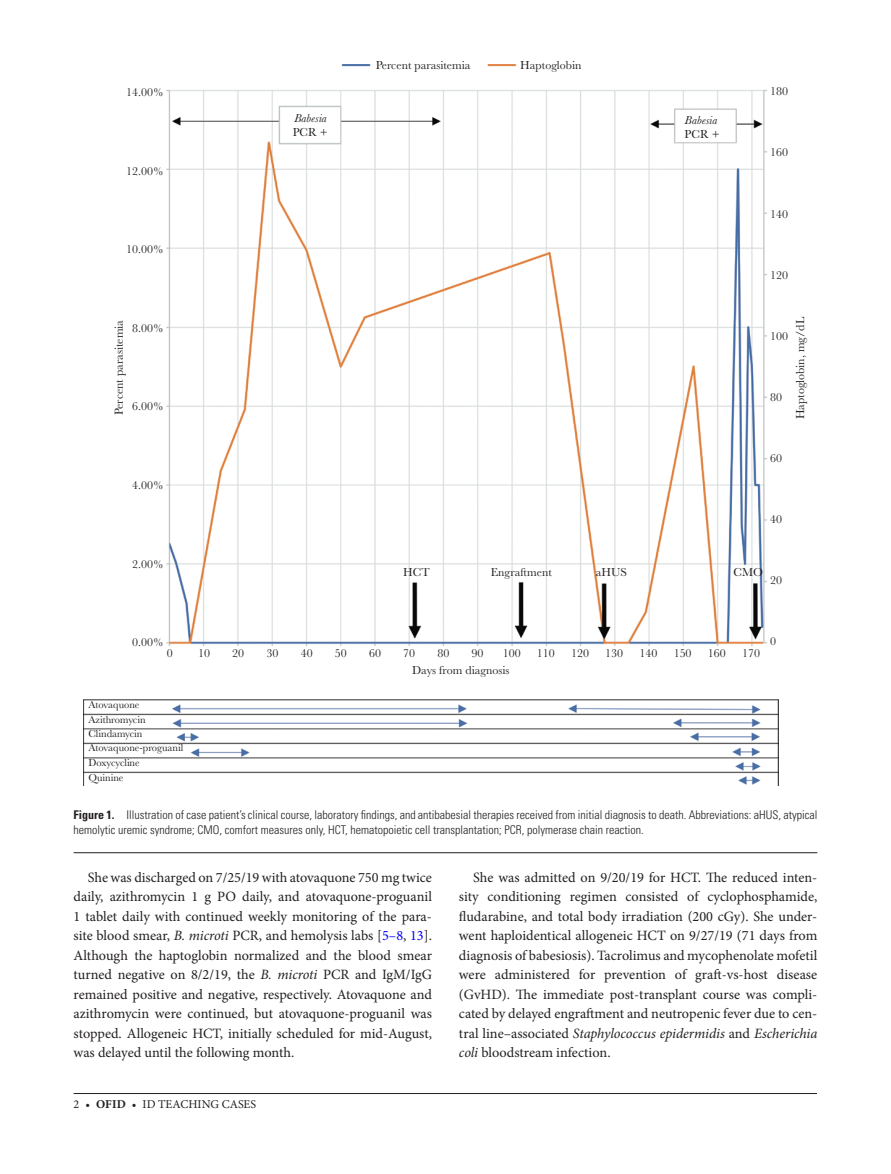
<style>
.page{position:relative;width:891px;height:1174px;background:#fff}
.page>*{position:absolute;margin:0;border:0;box-sizing:border-box;transform-origin:0 0}
.t1{font:14.25px/19.5px "Minion Pro";color:#231f20;text-align:justify}
.t2{font:300 condensed 12px/15px "Univers LT Std";color:#231f20}
.t3{font:12px "Baskerville MT Std";color:#231f20}
.t4{font:12px "Minion Pro";color:#231f20}
.t5{font:italic 12px "Baskerville MT Std";color:#231f20}
.t6{font:10.5px/14.5px "Baskerville MT Std";color:#231f20}
.s1{font-weight:700}
.s2{font-style:italic}
.s3{color:#00f}
</style>
<div class="page">
<hr style="left:74px;top:1093px;width:743px;height:1px;background:#231f20">
<hr style="left:74px;top:852px;width:743px;height:1px;background:#231f20">
<img style="left:84px;top:64px;width:694px;height:722px">
<p class="t3" style="left:126px;top:85px;width:39px">14.00%</p>
<p class="t3" style="left:126px;top:164px;width:39px">12.00%</p>
<p class="t3" style="left:126px;top:242px;width:39px">10.00%</p>
<p class="t5" style="left:294px;top:111px;width:34px">Babesia</p>
<p class="t3" style="left:293px;top:125px;width:37px">PCR +</p>
<p class="t3" style="left:376px;top:58px;width:96px">Percent parasitemia</p>
<p class="t3" style="left:520px;top:58px;width:63px">Haptoglobin</p>
<p class="t5" style="left:685px;top:113px;width:34px">Babesia</p>
<p class="t3" style="left:685px;top:127px;width:37px">PCR +</p>
<p class="t3" style="left:770px;top:84px;width:19px">180</p>
<p class="t3" style="left:770px;top:146px;width:19px">160</p>
<p class="t3" style="left:770px;top:207px;width:19px">140</p>
<p class="t3" style="left:770px;top:268px;width:19px">120</p>
<p class="t3" style="left:112px;top:415px;width:96px;rotate:-90deg">Percent parasitemia</p>
<p class="t3" style="left:793px;top:419px;width:104px;rotate:-90deg">Haptoglobin, mg/dL</p>
<p class="t3" style="left:132px;top:321px;width:33px">8.00%</p>
<p class="t3" style="left:770px;top:329px;width:19px">100</p>
<p class="t3" style="left:770px;top:390px;width:13px">80</p>
<p class="t3" style="left:132px;top:400px;width:33px">6.00%</p>
<p class="t3" style="left:132px;top:478px;width:33px">4.00%</p>
<p class="t3" style="left:132px;top:557px;width:33px">2.00%</p>
<p class="t3" style="left:770px;top:451px;width:13px">60</p>
<p class="t3" style="left:770px;top:512px;width:13px">40</p>
<p class="t3" style="left:403px;top:565px;width:28px">HCT</p>
<p class="t3" style="left:491px;top:565px;width:63px">Engraftment</p>
<p class="t3" style="left:596px;top:565px;width:33px">aHUS</p>
<p class="t3" style="left:733px;top:565px;width:31px">CMO</p>
<p class="t3" style="left:770px;top:573px;width:13px">20</p>
<p class="t3" style="left:132px;top:636px;width:33px">0.00%</p>
<p class="t3" style="left:167px;top:646px;width:7px">0</p>
<p class="t6" style="left:88px;top:697px;width:96px">Atovaquone<br>Azithromycin<br>Clindamycin<br>Atovaquone-proguanil<br>Doxycycline<br>Quinine</p>
<p class="t3" style="left:198px;top:647px;width:13px">10</p>
<p class="t3" style="left:232px;top:647px;width:13px">20</p>
<p class="t3" style="left:267px;top:647px;width:13px">30</p>
<p class="t3" style="left:301px;top:647px;width:13px">40</p>
<p class="t3" style="left:335px;top:647px;width:13px">50</p>
<p class="t3" style="left:369px;top:647px;width:13px">60</p>
<p class="t3" style="left:403px;top:647px;width:13px">70</p>
<p class="t3" style="left:437px;top:647px;width:13px">80</p>
<p class="t3" style="left:472px;top:647px;width:13px">90</p>
<p class="t3" style="left:503px;top:647px;width:20px">100</p>
<p class="t3" style="left:537px;top:647px;width:19px">110</p>
<p class="t3" style="left:571px;top:647px;width:19px">120</p>
<p class="t3" style="left:605px;top:647px;width:19px">130</p>
<p class="t3" style="left:639px;top:647px;width:19px">140</p>
<p class="t3" style="left:674px;top:647px;width:19px">150</p>
<p class="t3" style="left:708px;top:647px;width:19px">160</p>
<p class="t3" style="left:742px;top:647px;width:20px">170</p>
<p class="t3" style="left:412px;top:663px;width:99px">Days from diagnosis</p>
<p class="t3" style="left:770px;top:635px;width:7px">0</p>
<p class="t2" style="left:74px;top:808px;width:745px"><span class="s1">Figure 1.</span> Illustration of case patient’s clinical course, laboratory findings, and antibabesial therapies received from initial diagnosis to death. Abbreviations: aHUS, atypical hemolytic uremic syndrome; CMO, comfort measures only, HCT, hematopoietic cell transplantation; PCR, polymerase chain reaction.</p>
<p class="t1" style="left:74px;top:868px;width:360px;text-indent:14px">She was discharged on 7/25/19 with atovaquone 750 mg twice daily, azithromycin 1 g PO daily, and atovaquone-proguanil 1 tablet daily with continued weekly monitoring of the para&shy;site blood smear, <span class="s2">B. microti</span> PCR, and hemolysis labs [<span class="s3">5–8</span>, <span class="s3">13</span>].<br>Although the haptoglobin normalized and the blood smear turned negative on 8/2/19, the <span class="s2">B. microti</span> PCR and IgM/IgG remained positive and negative, respectively. Atovaquone and azithromycin were continued, but atovaquone-proguanil was stopped. Allogeneic HCT, initially scheduled for mid-August, was delayed until the following month.</p>
<p class="t1" style="left:459px;top:868px;width:360px;text-indent:14px">She was admitted on 9/20/19 for HCT. The reduced inten&shy;sity conditioning regimen consisted of cyclophosphamide, fludarabine, and total body irradiation (200 cGy). She under&shy;went haploidentical allogeneic HCT on 9/27/19 (71 days from diagnosis of babesiosis). Tacrolimus and mycophenolate mofetil were administered for prevention of graft-vs-host disease (GvHD). The immediate post-transplant course was compli&shy;cated by delayed engraftment and neutropenic fever due to cen&shy;tral line–associated <span class="s2">Staphylococcus epidermidis</span> and <span class="s2">Escherichia coli</span> bloodstream infection.</p>
<p class="t4" style="left:74px;top:1096px;width:184px">2 • <span class="s1">ofid</span> • ID TEACHING CASES</p>
</div>
